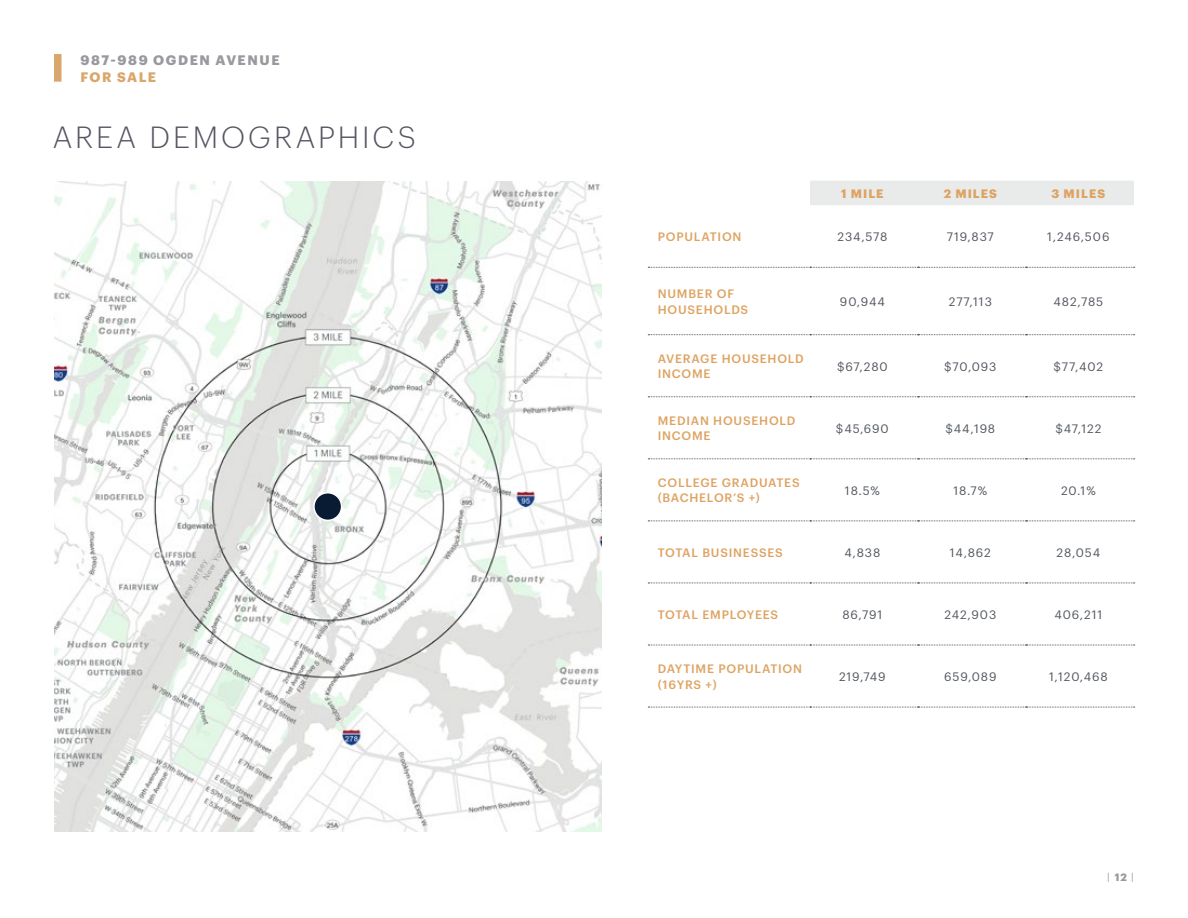
<style>
.page{position:relative;width:1188px;height:918px;background:#fff}
.page>*{position:absolute;margin:0;border:0;box-sizing:border-box;transform-origin:0 0}
.t1{font:300 30px "Graphik";letter-spacing:.1em;color:#565663}
.t2{font:700 13.5px "Graphik";letter-spacing:.115em;color:#99999e}
.t3{font:700 13.5px "Graphik";letter-spacing:.1em;color:#d9a76c}
.t4{font:12px "Graphik";letter-spacing:.075em;color:#52575f}
.t5{font:500 12px/15.3px "Graphik";letter-spacing:.065em;color:#dea362}
.t6{font:700 12px "Graphik";letter-spacing:.085em;color:#dea362}
.t7{font:10.5px "Graphik";color:#99999e}
.s1{font-weight:700}
</style>
<div class="page">
<div style="left:54px;top:54px;width:8px;height:28px;background:#d9a76c"></div>
<img style="left:54px;top:181px;width:548px;height:651px">
<div style="left:810px;top:181px;width:324px;height:24px;background:#e9ebea"></div>
<svg style="left:648px;top:397px;width:487px;height:1px"></svg>
<svg style="left:648px;top:707px;width:487px;height:1px"></svg>
<svg style="left:648px;top:267px;width:487px;height:1px"></svg>
<svg style="left:648px;top:334px;width:487px;height:1px"></svg>
<svg style="left:648px;top:459px;width:487px;height:1px"></svg>
<svg style="left:648px;top:521px;width:487px;height:1px"></svg>
<svg style="left:648px;top:583px;width:487px;height:1px"></svg>
<svg style="left:648px;top:645px;width:487px;height:1px"></svg>
<div style="left:314px;top:493px;width:28px;height:27px;background:#081b33;border-radius:50%"></div>
<div style="left:313px;top:492px;width:29px;height:29px;border:2px solid #fff;border-radius:50%"></div>
<p class="t2" style="left:80px;top:50px;width:201px">987-989 OGDEN AVENUE</p>
<p class="t3" style="left:80px;top:66px;width:77px">FOR SALE</p>
<h1 class="t1" style="left:53px;top:116px;width:365px">AREA DEMOGRAPHICS</h1>
<p class="t6" style="left:841px;top:184px;width:44px">1 MILE</p>
<p class="t6" style="left:944px;top:184px;width:55px">2 MILES</p>
<p class="t6" style="left:1051px;top:184px;width:55px">3 MILES</p>
<p class="t5" style="left:658px;top:228px;width:85px">POPULATION</p>
<p class="t4" style="left:837px;top:228px;width:51px">234,578</p>
<p class="t4" style="left:947px;top:228px;width:49px">719,837</p>
<p class="t4" style="left:1047px;top:228px;width:64px">1,246,506</p>
<p class="t5" style="left:658px;top:285px;width:92px">NUMBER OF<br>HOUSEHOLDS</p>
<p class="t4" style="left:840px;top:293px;width:46px">90,944</p>
<p class="t4" style="left:949px;top:293px;width:45px">277,113</p>
<p class="t4" style="left:1053px;top:293px;width:51px">482,785</p>
<p class="t5" style="left:658px;top:350px;width:148px">AVERAGE HOUSEHOLD<br>INCOME</p>
<p class="t4" style="left:837px;top:357px;width:52px">$67,280</p>
<p class="t4" style="left:944px;top:357px;width:54px">$70,093</p>
<p class="t4" style="left:1054px;top:357px;width:51px">$77,402</p>
<p class="t5" style="left:658px;top:412px;width:139px">MEDIAN HOUSEHOLD<br>INCOME</p>
<p class="t4" style="left:836px;top:419px;width:54px">$45,690</p>
<p class="t4" style="left:946px;top:419px;width:51px">$44,198</p>
<p class="t4" style="left:1055px;top:419px;width:48px">$47,122</p>
<p class="t5" style="left:658px;top:474px;width:143px">COLLEGE GRADUATES (BACHELOR’S +)</p>
<p class="t4" style="left:845px;top:481px;width:36px">18.5%</p>
<p class="t4" style="left:953px;top:481px;width:35px">18.7%</p>
<p class="t4" style="left:1061px;top:481px;width:36px">20.1%</p>
<p class="t5" style="left:658px;top:544px;width:126px">TOTAL BUSINESSES</p>
<p class="t4" style="left:844px;top:543px;width:38px">4,838</p>
<p class="t4" style="left:950px;top:543px;width:42px">14,862</p>
<p class="t4" style="left:1057px;top:543px;width:45px">28,054</p>
<p class="t5" style="left:658px;top:606px;width:122px">TOTAL EMPLOYEES</p>
<p class="t4" style="left:842px;top:605px;width:42px">86,791</p>
<p class="t4" style="left:945px;top:605px;width:53px">242,903</p>
<p class="t4" style="left:1054px;top:605px;width:50px">406,211</p>
<p class="t5" style="left:658px;top:660px;width:146px">DAYTIME POPULATION (16YRS +)</p>
<p class="t4" style="left:839px;top:668px;width:48px">219,749</p>
<p class="t4" style="left:944px;top:668px;width:54px">659,089</p>
<p class="t4" style="left:1049px;top:668px;width:60px">1,120,468</p>
<p class="t7" style="left:1107px;top:869px;width:28px">| <span class="s1">12</span> |</p>
</div>
